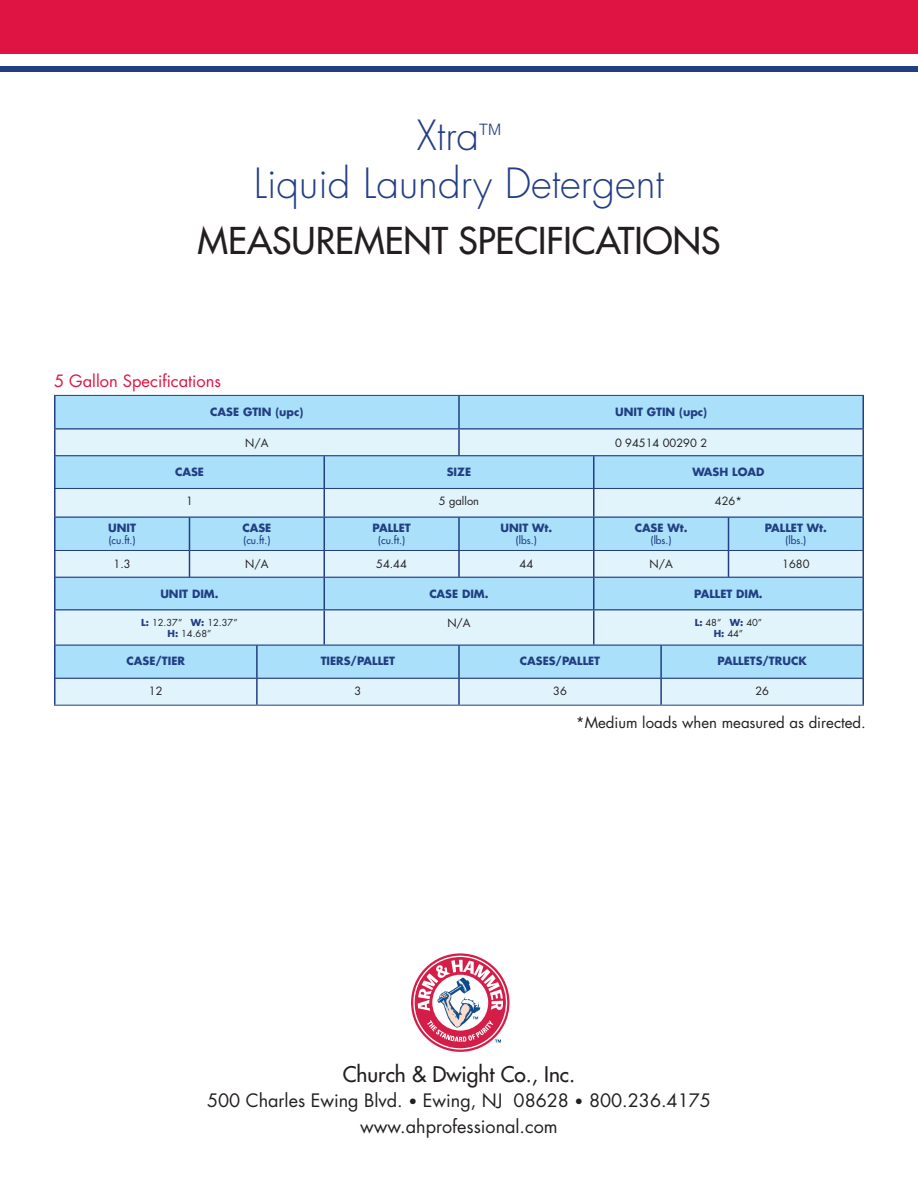
<style>
.page{position:relative;width:918px;height:1188px;background:#fff}
.page>*{position:absolute;margin:0;border:0;box-sizing:border-box;transform-origin:0 0}
.t1{font:300 40.5px "Futura";color:#233e84}
.t2{font:36px "Futura";color:#231f20}
.t3{font:21px "Futura";color:#231f20}
.t4{font:18px "Futura";color:#231f20}
.t5{font:16.5px "Futura";color:#df1443}
.t6{font:300 15.75px "Helvetica";color:#233e84}
.t7{font:15px "Futura";color:#231f20}
.t8{font:700 11.1px "Futura";color:#233e84}
.t9{font:11.1px "Futura";color:#231f20}
.t10{font:10.2px "Futura";color:#233e84}
.t11{font:9.45px "Futura";color:#231f20}
.s1{font-weight:700;color:#233e84}
.s2{font-size:15px}
</style>
<div class="page">
<div style="left:0;top:0;width:918px;height:53px;background:#df1443"></div>
<div style="left:0;top:66px;width:918px;height:6px;background:#233e84"></div>
<hr style="left:54px;top:395px;width:405px;height:1px;background:#233e84">
<hr style="left:459px;top:395px;width:405px;height:1px;background:#233e84">
<hr style="left:54px;top:396px;width:2px;height:33px;background:#233e84">
<hr style="left:862px;top:396px;width:2px;height:33px;background:#233e84">
<hr style="left:54px;top:429px;width:2px;height:26px;background:#233e84">
<hr style="left:862px;top:429px;width:2px;height:26px;background:#233e84">
<svg style="left:413px;top:956px;width:94px;height:94px"></svg>
<hr style="left:54px;top:517px;width:2px;height:33px;background:#233e84">
<hr style="left:862px;top:517px;width:2px;height:33px;background:#233e84">
<hr style="left:54px;top:550px;width:135px;height:1px;background:#233e84">
<hr style="left:729px;top:550px;width:135px;height:1px;background:#233e84">
<hr style="left:54px;top:551px;width:2px;height:26px;background:#233e84">
<hr style="left:862px;top:551px;width:2px;height:26px;background:#233e84">
<hr style="left:54px;top:645px;width:2px;height:33px;background:#233e84">
<hr style="left:862px;top:645px;width:2px;height:33px;background:#233e84">
<hr style="left:54px;top:678px;width:203px;height:1px;background:#233e84">
<hr style="left:661px;top:678px;width:203px;height:1px;background:#233e84">
<hr style="left:54px;top:705px;width:203px;height:1px;background:#233e84">
<hr style="left:257px;top:705px;width:202px;height:1px;background:#233e84">
<hr style="left:459px;top:705px;width:202px;height:1px;background:#233e84">
<hr style="left:661px;top:705px;width:203px;height:1px;background:#233e84">
<hr style="left:54px;top:679px;width:2px;height:26px;background:#233e84">
<hr style="left:862px;top:679px;width:2px;height:26px;background:#233e84">
<hr style="left:54px;top:577px;width:270px;height:1px;background:#233e84">
<hr style="left:594px;top:577px;width:270px;height:1px;background:#233e84">
<hr style="left:54px;top:578px;width:2px;height:32px;background:#233e84">
<hr style="left:862px;top:578px;width:2px;height:32px;background:#233e84">
<hr style="left:54px;top:610px;width:2px;height:35px;background:#233e84">
<hr style="left:862px;top:610px;width:2px;height:35px;background:#233e84">
<hr style="left:54px;top:455px;width:270px;height:1px;background:#233e84">
<hr style="left:594px;top:455px;width:270px;height:1px;background:#233e84">
<hr style="left:54px;top:456px;width:2px;height:32px;background:#233e84">
<hr style="left:862px;top:456px;width:2px;height:32px;background:#233e84">
<hr style="left:54px;top:488px;width:270px;height:1px;background:#233e84">
<hr style="left:594px;top:488px;width:270px;height:1px;background:#233e84">
<hr style="left:54px;top:489px;width:2px;height:28px;background:#233e84">
<svg style="left:55px;top:395px;width:808px;height:310px;background:#bce1f5"></svg>
<hr style="left:862px;top:489px;width:2px;height:28px;background:#233e84">
<p class="t1" style="left:417px;top:109px;width:64px">Xtra</p>
<p class="t6" style="left:479px;top:116px;width:23px">TM</p>
<p class="t1" style="left:254px;top:158px;width:412px">Liquid Laundry Detergent</p>
<p class="t2" style="left:198px;top:217px;width:524px">MEASUREMENT SPECIFICATIONS</p>
<p class="t5" style="left:54px;top:369px;width:169px">5 Gallon Specifications</p>
<p class="t8" style="left:210px;top:404px;width:95px">CASE GTIN (upc)</p>
<p class="t8" style="left:615px;top:404px;width:94px">UNIT GTIN (upc)</p>
<p class="t9" style="left:245px;top:435px;width:25px">N/A</p>
<p class="t9" style="left:615px;top:435px;width:94px">0 94514 00290 2</p>
<p class="t8" style="left:108px;top:520px;width:29px">UNIT</p>
<p class="t10" style="left:109px;top:534px;width:28px">(cu.ft.)</p>
<p class="t8" style="left:175px;top:464px;width:30px">CASE</p>
<p class="t8" style="left:447px;top:464px;width:26px">SIZE</p>
<p class="t8" style="left:693px;top:464px;width:73px">WASH LOAD</p>
<p class="t9" style="left:186px;top:494px;width:8px">1</p>
<p class="t9" style="left:439px;top:494px;width:42px">5 gallon</p>
<p class="t9" style="left:715px;top:494px;width:29px">426*</p>
<p class="t8" style="left:242px;top:520px;width:30px">CASE</p>
<p class="t10" style="left:243px;top:534px;width:28px">(cu.ft.)</p>
<p class="t8" style="left:373px;top:520px;width:40px">PALLET</p>
<p class="t10" style="left:378px;top:534px;width:28px">(cu.ft.)</p>
<p class="t8" style="left:500px;top:520px;width:53px">UNIT Wt.</p>
<p class="t10" style="left:516px;top:534px;width:22px">(lbs.)</p>
<p class="t8" style="left:635px;top:520px;width:54px">CASE Wt.</p>
<p class="t10" style="left:651px;top:534px;width:22px">(lbs.)</p>
<p class="t8" style="left:765px;top:520px;width:64px">PALLET Wt.</p>
<p class="t10" style="left:785px;top:534px;width:22px">(lbs.)</p>
<p class="t9" style="left:114px;top:557px;width:19px">1.3</p>
<p class="t9" style="left:245px;top:557px;width:25px">N/A</p>
<p class="t9" style="left:376px;top:557px;width:32px">54.44</p>
<p class="t9" style="left:520px;top:557px;width:15px">44</p>
<p class="t9" style="left:649px;top:557px;width:25px">N/A</p>
<p class="t9" style="left:782px;top:557px;width:29px">1680</p>
<p class="t8" style="left:160px;top:586px;width:60px">UNIT DIM.</p>
<p class="t8" style="left:429px;top:586px;width:61px">CASE DIM.</p>
<p class="t8" style="left:694px;top:586px;width:70px">PALLET DIM.</p>
<p class="t11" style="left:141px;top:616px;width:98px"><span class="s1">L:</span> 12.37” <span class="s1">W:</span> 12.37”</p>
<p class="t11" style="left:168px;top:627px;width:45px"><span class="s1">H:</span> 14.68”</p>
<p class="t9" style="left:447px;top:615px;width:25px">N/A</p>
<p class="t11" style="left:695px;top:616px;width:69px"><span class="s1">L:</span> 48” <span class="s1">W:</span> 40”</p>
<p class="t11" style="left:714px;top:627px;width:31px"><span class="s1">H:</span> 44”</p>
<p class="t8" style="left:127px;top:653px;width:60px">CASE/TIER</p>
<p class="t8" style="left:321px;top:653px;width:76px">TIERS/PALLET</p>
<p class="t8" style="left:520px;top:653px;width:82px">CASES/PALLET</p>
<p class="t8" style="left:718px;top:653px;width:91px">PALLETS/TRUCK</p>
<p class="t9" style="left:149px;top:683px;width:15px">12</p>
<p class="t9" style="left:355px;top:683px;width:8px">3</p>
<p class="t9" style="left:553px;top:683px;width:15px">36</p>
<p class="t9" style="left:755px;top:683px;width:15px">26</p>
<p class="t7" style="left:576px;top:712px;width:292px">*Medium loads when measured as directed.</p>
<p class="t3" style="left:343px;top:1061px;width:234px">Church &amp; Dwight Co., Inc.</p>
<p class="t4" style="left:207px;top:1088px;width:505px">500 Charles Ewing Blvd. <span class="s2">•</span> Ewing, NJ 08628 <span class="s2">•</span> 800.236.4175</p>
<p class="t4" style="left:360px;top:1114px;width:199px">www.ahprofessional.com</p>
</div>
